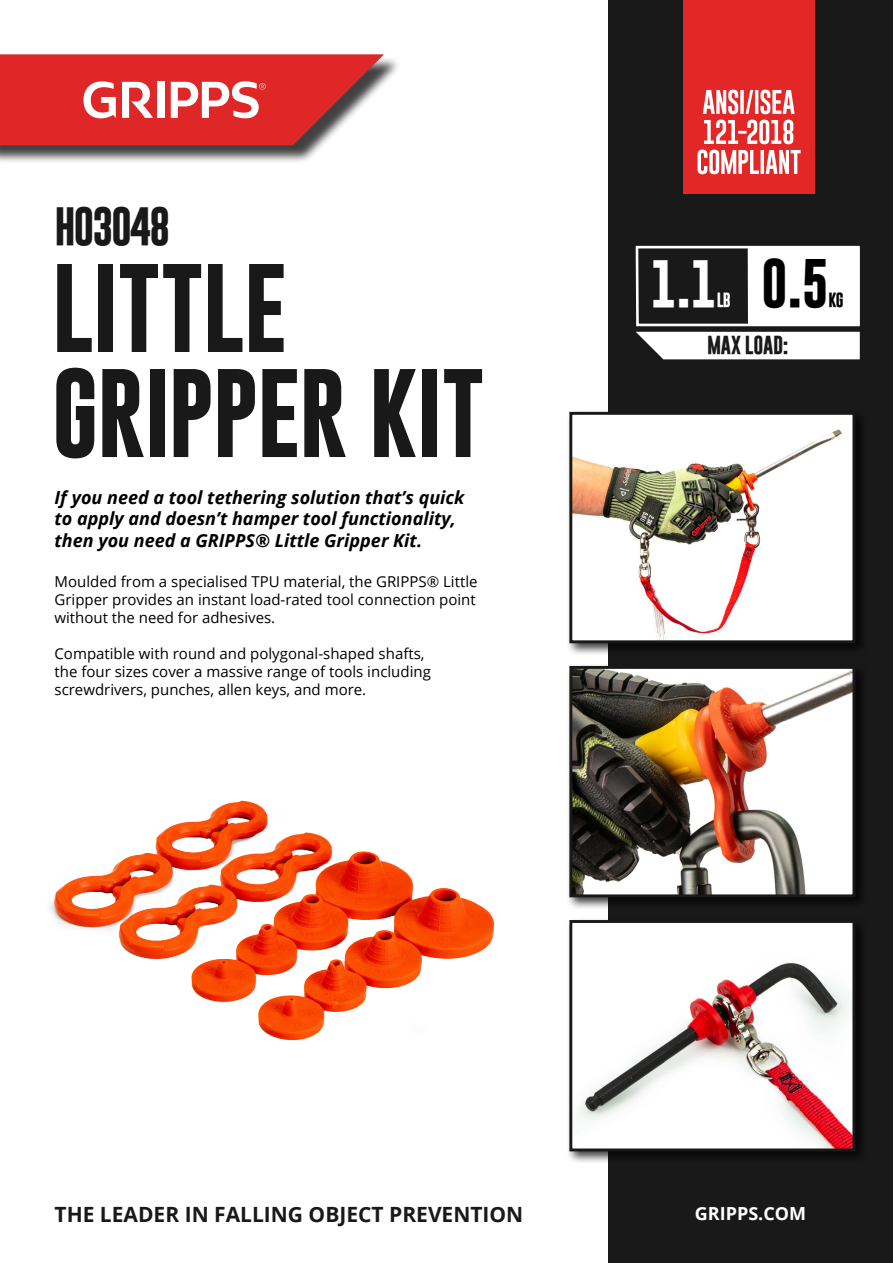
<style>
.page{position:relative;width:893px;height:1263px;background:#fff}
.page>*{position:absolute;margin:0;border:0;box-sizing:border-box;transform-origin:0 0}
.t1{font:700 90px/105px "Gobold";letter-spacing:-.015em;color:#19191a}
.t2{font:700 49.65px "Gobold";color:#000}
.t3{font:700 48.3px "Gobold";color:#fff}
.t4{font:700 39px "Gobold";letter-spacing:-.06em;color:#19191a}
.t5{font:700 21px "Open Sans";color:#19191a}
.t6{font:700 18.9px "Gobold";letter-spacing:-.015em;color:#19191a}
.t7{font:italic 700 18px/21.6px "Open Sans";color:#000}
.t8{font:700 18px "Open Sans";color:#fff}
.t9{font:15px/18px "Open Sans";color:#000;text-align:justify}
.t10{font:700 14.85px "Gobold";color:#fff}
.t11{font:700 14.85px "Gobold";color:#000}
</style>
<div class="page">
<div style="left:608px;top:0;width:285px;height:1263px;background:#19191a"></div>
<div style="left:683px;top:0;width:132px;height:193px;background:#e32726"></div>
<svg style="left:697px;top:150px;width:104px;height:24px"></svg>
<svg style="left:704px;top:120px;width:89px;height:24px"></svg>
<svg style="left:703px;top:90px;width:91px;height:24px"></svg>
<div style="left:0;top:56px;width:401px;height:108px;background:#000;opacity:.75"></div>
<svg style="left:0;top:54px;width:384px;height:91px;background:#dc4a49"></svg>
<div style="left:566px;top:917px;width:302px;height:248px;background:#000;opacity:.75"></div>
<img style="left:573px;top:924px;width:278px;height:223px">
<div style="left:569px;top:920px;width:286px;height:231px;border:3px solid #19191a"></div>
<div style="left:566px;top:409px;width:302px;height:248px;background:#000;opacity:.75"></div>
<img style="left:573px;top:416px;width:278px;height:223px">
<div style="left:569px;top:412px;width:286px;height:231px;border:3px solid #19191a"></div>
<div style="left:566px;top:663px;width:302px;height:248px;background:#000;opacity:.75"></div>
<img style="left:573px;top:670px;width:278px;height:223px">
<div style="left:569px;top:666px;width:286px;height:231px;border:3px solid #19191a"></div>
<svg style="left:635px;top:245px;width:225px;height:114px"></svg>
<div style="left:748px;top:247px;width:111px;height:78px;background:#fff"></div>
<img style="left:50px;top:800px;width:445px;height:241px">
<h3 class="t4" style="left:55px;top:200px;width:117px">H03048</h3>
<h1 class="t1" style="left:52px;top:256px;width:434px">LITTLE<br>GRIPPER KIT</h1>
<p class="t7" style="left:55px;top:486px;width:411px">If you need a tool tethering solution that’s quick to apply and doesn’t hamper tool functionality, then you need a GRIPPS® Little Gripper Kit.</p>
<p class="t9" style="left:55px;top:572px;width:424px">Moulded from a specialised TPU material, the GRIPPS® Little Gripper provides an instant load-rated tool connection point without the need for adhesives.</p>
<p class="t9" style="left:55px;top:644px;width:378px;text-align:left">Compatible with round and polygonal-shaped shafts, the four sizes cover a massive range of tools including screwdrivers, punches, allen keys, and more.</p>
<h3 class="t3" style="left:651px;top:252px;width:68px">1.1</h3>
<p class="t10" style="left:717px;top:290px;width:15px">LB</p>
<h2 class="t2" style="left:761px;top:251px;width:69px">0.5</h2>
<p class="t11" style="left:828px;top:290px;width:17px">KG</p>
<p class="t6" style="left:707px;top:332px;width:83px">MAX LOAD:</p>
<h3 class="t5" style="left:55px;top:1200px;width:470px">THE LEADER IN FALLING OBJECT PREVENTION</h3>
<p class="t8" style="left:695px;top:1201px;width:113px">GRIPPS.COM</p>
</div>
